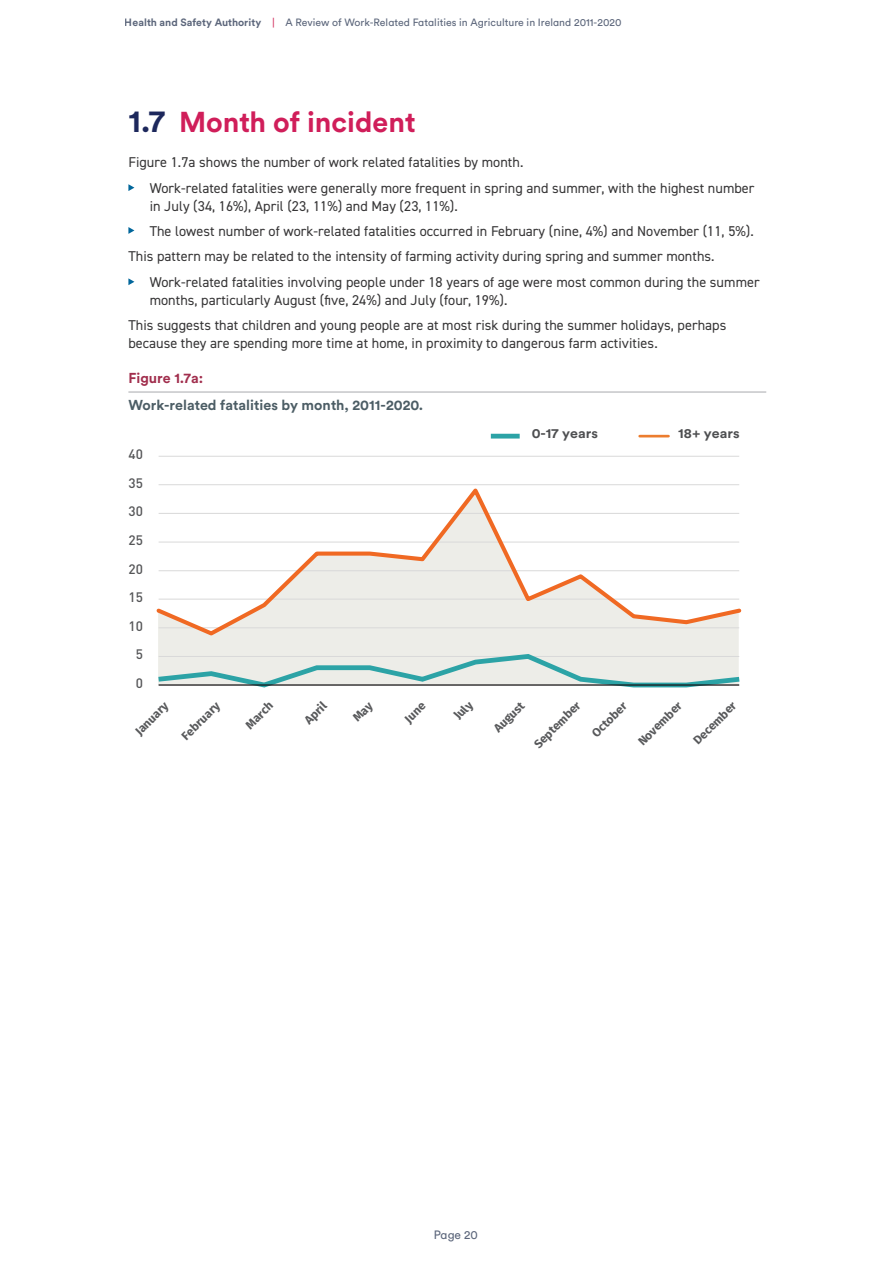
<style>
.page{position:relative;width:893px;height:1263px;background:#fff}
.page>*{position:absolute;margin:0;border:0;box-sizing:border-box;transform-origin:0 0}
.t1{font:700 28.5px "VM Circular Shout";color:#d01e5a}
.t2{font:14.25px/18px "DIN2014";letter-spacing:.005em;color:#363536}
.t3{font:700 14.25px "Circular Std";letter-spacing:.005em;color:#4c5d65}
.t4{font:700 14.25px "Circular Std";color:#a12e4d}
.t5{font:700 13.5px "Circular Std";color:#4e4f51;scale:1.05 1}
.t6{font:500 13.5px "DIN";letter-spacing:.005em;color:#555658}
.t7{font:12px "VM Circular Chat";letter-spacing:.005em;color:#5c667b}
.t8{font:700 11.85px "Fira Sans";color:#58595b}
.t9{font:italic 700 11.7px "Fira Sans";color:#58595b}
.t10{font:10.5px "VM Circular Chat";letter-spacing:.005em;color:#5c667b}
.s1{font-family:"Circular Std";font-weight:700}
.s2{color:#d33462}
.s3{font-size:31.5px;color:#1d285c}
</style>
<div class="page">
<hr style="left:128px;top:392px;width:638px;height:1px;background:#a8a9ad">
<svg style="left:128px;top:184px;width:6px;height:7px"></svg>
<svg style="left:128px;top:227px;width:6px;height:7px"></svg>
<svg style="left:128px;top:278px;width:6px;height:7px"></svg>
<div style="left:158px;top:638px;width:581px;height:13px;background:#edede8"></div>
<hr style="left:159px;top:456px;width:580px;height:1px;background:#d9d9d9">
<svg style="left:158px;top:651px;width:582px;height:37px;background:#d4e3e0"></svg>
<svg style="left:156px;top:484px;width:585px;height:154px"></svg>
<hr style="left:159px;top:684px;width:580px;height:2px;background:#181517">
<hr style="left:491px;top:434px;width:29px;height:4px;background:#2ca3a6">
<hr style="left:640px;top:435px;width:28px;height:2px;background:#ec7d2f">
<p class="t10" style="left:125px;top:15px;width:498px"><span class="s1">Health and Safety Authority</span> <span class="s2">|</span> A Review of Work-Related Fatalities in Agriculture in Ireland 2011-2020</p>
<h1 class="t1" style="left:128px;top:102px;width:289px"><span class="s3">1.7</span> Month of incident</h1>
<p class="t2" style="left:150px;top:148px;width:606px;line-height:26.5px;text-indent:-21px">Figure 1.7a shows the number of work related fatalities by month.<br>Work-related fatalities were generally more frequent in spring and summer, with the highest number</p>
<p class="t2" style="left:150px;top:197px;width:310px">in July (34, 16%), April (23, 11%) and May (23, 11%).</p>
<p class="t2" style="left:150px;top:222px;width:606px">The lowest number of work-related fatalities occurred in February (nine, 4%) and November (11, 5%).</p>
<p class="t2" style="left:128px;top:247px;width:588px">This pattern may be related to the intensity of farming activity during spring and summer months.</p>
<p class="t2" style="left:150px;top:273px;width:612px">Work-related fatalities involving people under 18 years of age were most common during the summer months, particularly August (five, 24%) and July (four, 19%).</p>
<p class="t2" style="left:128px;top:316px;width:599px">This suggests that children and young people are at most risk during the summer holidays, perhaps because they are spending more time at home, in proximity to dangerous farm activities.</p>
<p class="t4" style="left:128px;top:369px;width:76px">Figure 1.7a:</p>
<p class="t3" style="left:128px;top:396px;width:296px">Work-related fatalities by month, 2011-2020.</p>
<p class="t6" style="left:128px;top:446px;width:16px">40</p>
<p class="t6" style="left:128px;top:474px;width:16px">35</p>
<p class="t6" style="left:128px;top:503px;width:16px">30</p>
<p class="t6" style="left:128px;top:531px;width:16px">25</p>
<p class="t6" style="left:128px;top:560px;width:16px">20</p>
<p class="t6" style="left:128px;top:589px;width:16px">15</p>
<p class="t6" style="left:128px;top:617px;width:16px">10</p>
<p class="t6" style="left:136px;top:646px;width:9px">5</p>
<p class="t6" style="left:136px;top:675px;width:9px">0</p>
<p class="t5" style="left:532px;top:425px;width:65px">0-17 years</p>
<p class="t5" style="left:678px;top:425px;width:60px">18+ years</p>
<p class="t8" style="left:130px;top:726px;width:43px;rotate:-45deg">January</p>
<p class="t8" style="left:176px;top:731px;width:50px;rotate:-45deg">February</p>
<p class="t8" style="left:240px;top:720px;width:35px;rotate:-45deg">March</p>
<p class="t8" style="left:299px;top:715px;width:27px;rotate:-45deg">April</p>
<p class="t8" style="left:399px;top:714px;width:26px;rotate:-45deg">June</p>
<p class="t9" style="left:450px;top:709px;width:22px;rotate:-40deg">July</p>
<p class="t8" style="left:489px;top:723px;width:39px;rotate:-45deg">August</p>
<p class="t8" style="left:529px;top:739px;width:62px;rotate:-45deg">September</p>
<p class="t8" style="left:587px;top:728px;width:46px;rotate:-45deg">October</p>
<p class="t8" style="left:633px;top:736px;width:58px;rotate:-45deg">November</p>
<p class="t8" style="left:688px;top:735px;width:57px;rotate:-45deg">December</p>
<p class="t7" style="left:434px;top:1227px;width:46px">Page 20</p>
</div>
